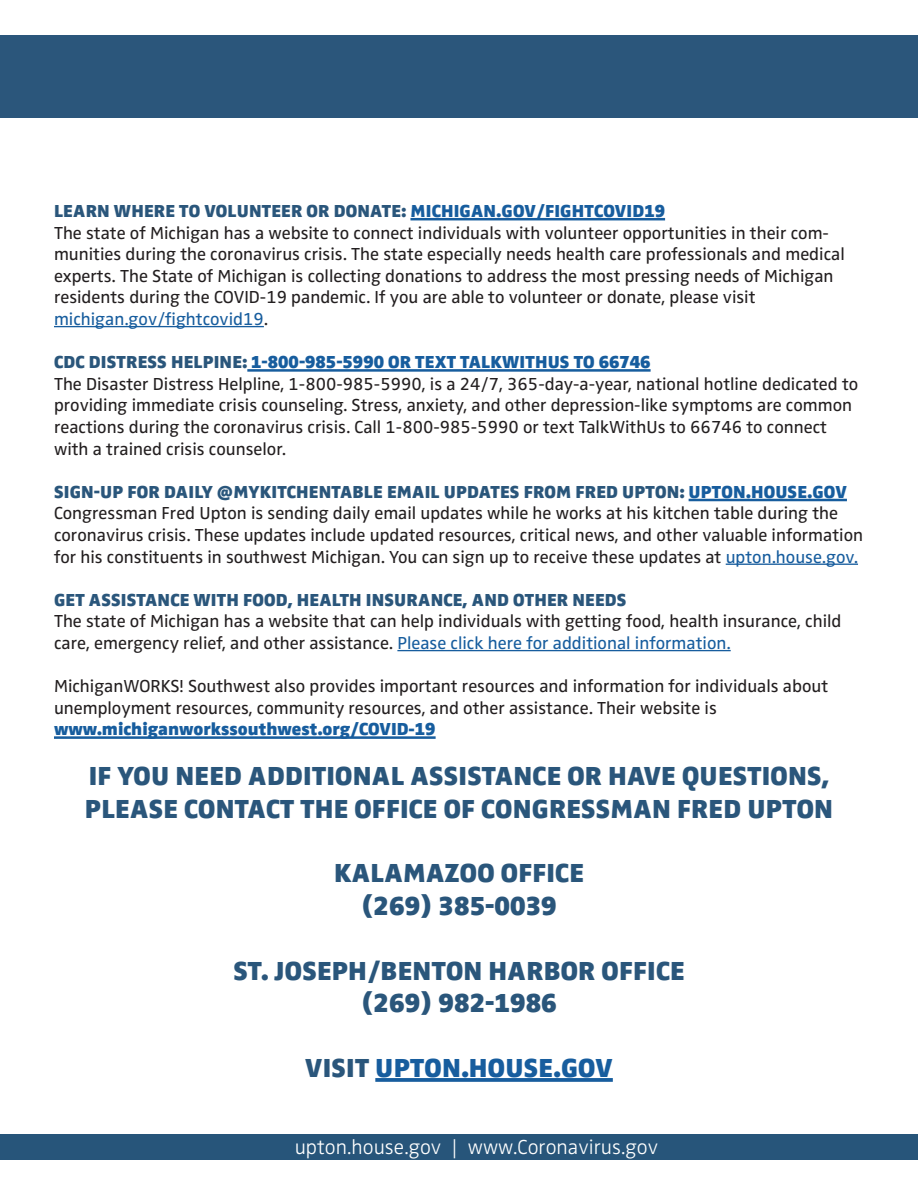
<style>
.page{position:relative;width:918px;height:1188px;background:#fff}
.page>*{position:absolute;margin:0;border:0;box-sizing:border-box;transform-origin:0 0}
.t1{font:900 27px/32.4px "Zwo Pro";letter-spacing:.01em;color:#2a567b}
.t2{font:900 27px "Zwo Pro";letter-spacing:.01em;color:#175d9e}
.t3{font:300 21px "Zwo Pro";color:#fff}
.t4{font:18px/21.6px "Zwo Pro";color:#231f20}
.t5{font:900 18px "Zwo Pro";letter-spacing:.01em;color:#2a567b}
.t6{font:900 18px "Zwo Pro";color:#175d9e}
.t7{font:18px "Zwo Pro";color:#175d9e}
.s1{color:#175d9e}
.s2{color:#231f20}
.s3{color:#2a567b}
</style>
<div class="page">
<div style="left:0;top:35px;width:918px;height:83px;background:#2b567b"></div>
<hr style="left:410px;top:218px;width:255px;height:2px;background:#175d9e">
<hr style="left:54px;top:326px;width:210px;height:1px;background:#175d9e">
<hr style="left:247px;top:369px;width:404px;height:3px;background:#175d9e">
<hr style="left:689px;top:499px;width:158px;height:2px;background:#175d9e">
<hr style="left:726px;top:564px;width:132px;height:1px;background:#175d9e">
<hr style="left:397px;top:650px;width:334px;height:1px;background:#175d9e">
<hr style="left:54px;top:736px;width:382px;height:3px;background:#175d9e">
<svg style="left:375px;top:1078px;width:238px;height:4px"></svg>
<div style="left:0;top:1134px;width:918px;height:26px;background:#27557a"></div>
<p class="t5" style="left:54px;top:197px;width:613px">LEARN WHERE TO VOLUNTEER OR DONATE: <span class="s1">MICHIGAN.GOV/FIGHTCOVID19</span></p>
<p class="t4" style="left:54px;top:221px;width:792px">The state of Michigan has a website to connect individuals with volunteer opportunities in their com&shy;munities during the coronavirus crisis. The state especially needs health care professionals and medical experts. The State of Michigan is collecting donations to address the most pressing needs of Michigan residents during the COVID-19 pandemic. If you are able to volunteer or donate, please visit</p>
<p class="t7" style="left:54px;top:305px;width:216px">michigan.gov/fightcovid19<span class="s2">.</span></p>
<p class="t6" style="left:54px;top:348px;width:598px"><span class="s3">CDC DISTRESS HELPINE:</span> 1-800-985-5990 OR TEXT TALKWITHUS TO 66746</p>
<p class="t4" style="left:54px;top:372px;width:806px">The Disaster Distress Helpline, 1-800-985-5990, is a 24/7, 365-day-a-year, national hotline dedicated to providing immediate crisis counseling. Stress, anxiety, and other depression-like symptoms are common reactions during the coronavirus crisis. Call 1-800-985-5990 or text TalkWithUs to 66746 to connect with a trained crisis counselor.</p>
<p class="t5" style="left:54px;top:478px;width:794px">SIGN-UP FOR DAILY @MYKITCHENTABLE EMAIL UPDATES FROM FRED UPTON: <span class="s1">UPTON.HOUSE.GOV</span></p>
<p class="t4" style="left:54px;top:501px;width:811px">Congressman Fred Upton is sending daily email updates while he works at his kitchen table during the coronavirus crisis. These updates include updated resources, critical news, and other valuable information for his constituents in southwest Michigan. You can sign up to receive these updates at <span class="s1">upton.house.gov.</span></p>
<p class="t5" style="left:54px;top:586px;width:574px">GET ASSISTANCE WITH FOOD, HEALTH INSURANCE, AND OTHER NEEDS</p>
<p class="t4" style="left:54px;top:609px;width:789px">The state of Michigan has a website that can help individuals with getting food, health insurance, child care, emergency relief, and other assistance. <span class="s1">Please click here for additional information.</span></p>
<p class="t4" style="left:54px;top:674px;width:776px">MichiganWORKS! Southwest also provides important resources and information for individuals about unemployment resources, community resources, and other assistance. Their website is</p>
<p class="t6" style="left:54px;top:715px;width:383px">www.michiganworkssouthwest.org/COVID-19</p>
<p class="t1" style="left:85px;top:758px;width:750px">IF YOU NEED ADDITIONAL ASSISTANCE OR HAVE QUESTIONS,<br>PLEASE CONTACT THE OFFICE OF CONGRESSMAN FRED UPTON</p>
<p class="t1" style="left:334px;top:855px;width:251px">KALAMAZOO OFFICE</p>
<p class="t1" style="left:361px;top:887px;width:197px">(269) 385-0039</p>
<p class="t1" style="left:233px;top:952px;width:453px">ST. JOSEPH/BENTON HARBOR OFFICE</p>
<p class="t1" style="left:361px;top:985px;width:197px">(269) 982-1986</p>
<p class="t2" style="left:305px;top:1047px;width:309px"><span class="s3">VISIT</span> UPTON.HOUSE.GOV</p>
<p class="t3" style="left:295px;top:1131px;width:365px">upton.house.gov | www.Coronavirus.gov</p>
</div>
